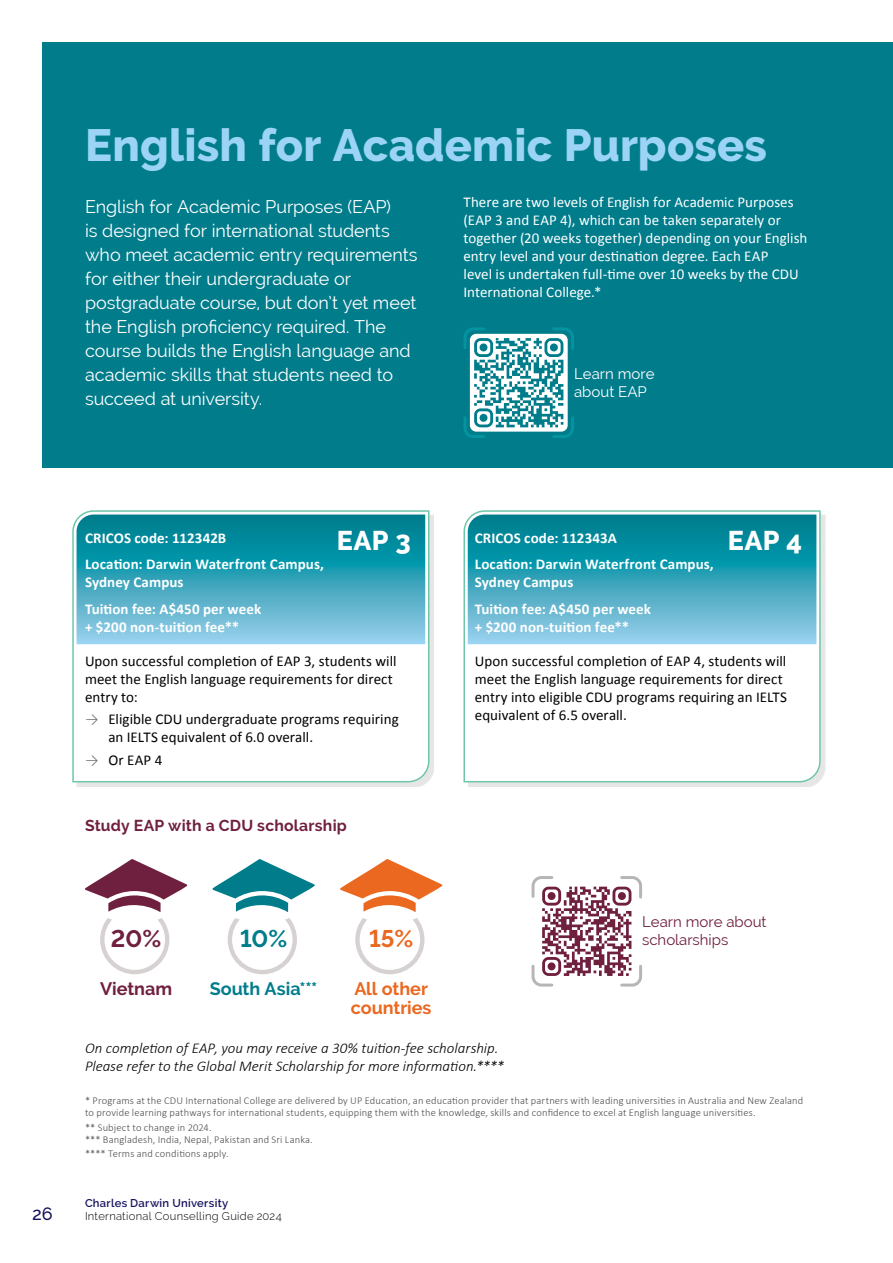
<style>
.page{position:relative;width:893px;height:1263px;background:#fff}
.page>*{position:absolute;margin:0;border:0;box-sizing:border-box;transform-origin:0 0}
.t1{font:800 45px "Raleway";letter-spacing:.005em;color:#9bd4f4}
.t2{font:800 27px "Raleway";letter-spacing:.01em;color:#fff}
.t3{font:700 24px "Raleway";color:#6f203f}
.t4{font:700 24px "Raleway";color:#007c8b}
.t5{font:700 24px "Raleway";color:#ea6820}
.t6{font:18px/24px "Raleway";letter-spacing:-.005em;color:#fff}
.t7{font:700 18px/19.5px "Raleway";letter-spacing:-.005em;color:#ea6820}
.t8{font:700 18px "Raleway";color:#007c8b}
.t9{font:700 18px "Raleway";color:#6f203f}
.t10{font:500 18px "Raleway";color:#16135f}
.t11{font:700 15.75px "Raleway";letter-spacing:.015em;color:#6f203f}
.t12{font:15px/18px "Calibri";color:#000}
.t13{font:15px/18px "Calibri";color:#fff}
.t14{font:700 15px/26.5px "Calibri";letter-spacing:.005em;color:#fff}
.t15{font:italic 300 15px/18px "Calibri";color:#000}
.t16{font:15px/18px "Raleway";color:#6f203f}
.t17{font:15px/18px "Raleway";color:#fff}
.t18{font:300 11.25px "Raleway";letter-spacing:.025em;color:#000}
.t19{font:600 11.25px "Raleway";letter-spacing:.025em;color:#16135f}
.t20{font:300 10.5px/12px "Calibri";letter-spacing:.015em;color:#4d4d4f}
.s1{font-weight:300;color:#636466}
</style>
<div class="page">
<div style="left:468px;top:515px;width:357px;height:272px;background:#e6e6e6"></div>
<div style="left:463px;top:510px;width:358px;height:273px;background:#fff"></div>
<div style="left:77px;top:515px;width:357px;height:272px;background:#e6e6e6"></div>
<div style="left:72px;top:510px;width:358px;height:273px;background:#fff"></div>
<svg style="left:468px;top:514px;width:348px;height:130px;background:#39a4ba"></svg>
<svg style="left:77px;top:514px;width:348px;height:130px;background:#39a4ba"></svg>
<div style="left:43px;top:43px;width:850px;height:425px;background:#007c8b"></div>
<svg style="left:463px;top:327px;width:111px;height:111px"></svg>
<svg style="left:100px;top:918px;width:69px;height:56px"></svg>
<svg style="left:85px;top:859px;width:102px;height:53px"></svg>
<svg style="left:228px;top:918px;width:69px;height:56px"></svg>
<svg style="left:213px;top:859px;width:102px;height:53px"></svg>
<svg style="left:355px;top:918px;width:69px;height:56px"></svg>
<svg style="left:340px;top:859px;width:102px;height:53px"></svg>
<svg style="left:531px;top:876px;width:111px;height:111px"></svg>
<h1 class="t1" style="left:85px;top:120px;width:683px">English for Academic Purposes</h1>
<p class="t6" style="left:85px;top:194px;width:334px">English for Academic Purposes (EAP)<br>is designed for international students who meet academic entry requirements for either their undergraduate or postgraduate course, but don’t yet meet the English proficiency required. The course builds the English language and academic skills that students need to succeed at university.</p>
<p class="t13" style="left:463px;top:192px;width:345px">There are two levels of English for Academic Purposes (EAP 3 and EAP 4), which can be taken separately or together (20 weeks together) depending on your English entry level and your destination degree. Each EAP<br>level is undertaken full-time over 10 weeks by the CDU International College.*</p>
<h3 class="t17" style="left:574px;top:364px;width:82px">Learn more about EAP</h3>
<h3 class="t10" style="left:32px;top:1204px;width:22px">26</h3>
<h3 class="t14" style="left:85px;top:524px;width:240px">CRICOS code: 112342B<br>Location: Darwin Waterfront Campus,</h3>
<h3 class="t14" style="left:85px;top:568px;width:178px">Sydney Campus<br>Tuition fee: A$450 per week</h3>
<h3 class="t14" style="left:85px;top:613px;width:156px">+ $200 non-tuition fee**</h3>
<h2 class="t2" style="left:337px;top:525px;width:75px">EAP 3</h2>
<h3 class="t12" style="left:85px;top:652px;width:313px">Upon successful completion of EAP 3, students will meet the English language requirements for direct entry to:</h3>
<h3 class="t12" style="left:108px;top:710px;width:292px;text-indent:-23px"><span class="s1">→</span> Eligible CDU undergraduate programs requiring an IELTS equivalent of 6.0 overall.</h3>
<h3 class="t12" style="left:85px;top:750px;width:79px"><span class="s1">→</span> Or EAP 4</h3>
<h3 class="t11" style="left:85px;top:817px;width:263px">Study EAP with a CDU scholarship</h3>
<h3 class="t3" style="left:111px;top:925px;width:52px">20%</h3>
<h3 class="t4" style="left:240px;top:925px;width:49px">10%</h3>
<h3 class="t5" style="left:369px;top:925px;width:46px">15%</h3>
<h3 class="t9" style="left:100px;top:978px;width:74px">Vietnam</h3>
<h3 class="t8" style="left:210px;top:978px;width:109px">South Asia***</h3>
<h3 class="t7" style="left:351px;top:979px;width:82px">All other countries</h3>
<h3 class="t14" style="left:475px;top:524px;width:240px">CRICOS code: 112343A<br>Location: Darwin Waterfront Campus,</h3>
<h3 class="t14" style="left:475px;top:568px;width:178px">Sydney Campus<br>Tuition fee: A$450 per week</h3>
<h3 class="t14" style="left:475px;top:613px;width:156px">+ $200 non-tuition fee**</h3>
<h2 class="t2" style="left:728px;top:525px;width:76px">EAP 4</h2>
<h3 class="t12" style="left:475px;top:652px;width:314px">Upon successful completion of EAP 4, students will meet the English language requirements for direct entry into eligible CDU programs requiring an IELTS equivalent of 6.5 overall.</h3>
<h3 class="t16" style="left:642px;top:913px;width:126px">Learn more about scholarships</h3>
<h3 class="t15" style="left:85px;top:1039px;width:421px">On completion of EAP, you may receive a 30% tuition-fee scholarship.<br>Please refer to the Global Merit Scholarship for more information.****</h3>
<p class="t20" style="left:85px;top:1095px;width:720px">* Programs at the CDU International College are delivered by UP Education, an education provider that partners with leading universities in Australia and New Zealand to provide learning pathways for international students, equipping them with the knowledge, skills and confidence to excel at English language universities.</p>
<p class="t20" style="left:85px;top:1121px;width:229px">** Subject to change in 2024.<br>*** Bangladesh, India, Nepal, Pakistan and Sri Lanka.</p>
<p class="t20" style="left:85px;top:1147px;width:145px">**** Terms and conditions apply.</p>
<p class="t19" style="left:85px;top:1196px;width:145px">Charles Darwin University</p>
<p class="t18" style="left:85px;top:1210px;width:198px">International Counselling Guide 2024</p>
</div>
